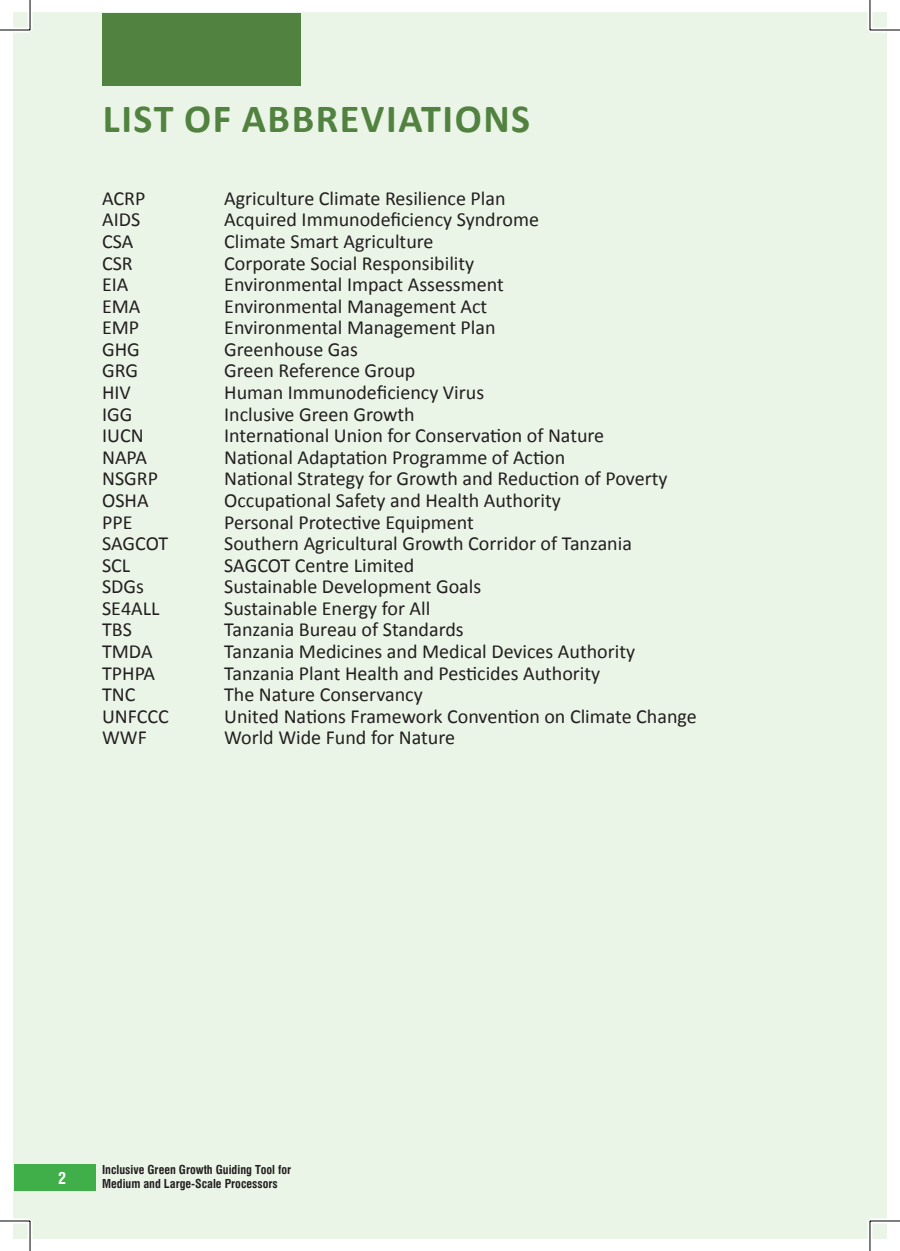
<style>
.page{position:relative;width:900px;height:1251px;background:#fff}
.page>*{position:absolute;margin:0;border:0;box-sizing:border-box;transform-origin:0 0}
.t1{font:700 40px "Calibri";letter-spacing:.04em;color:#51823f}
.t2{font:20px "Calibri";color:#231f20}
.t3{font:700 condensed 16px "Swiss 721 BT";color:#fff}
.t4{font:700 condensed 12px/14.4px "Swiss 721 BT";color:#231f20}
</style>
<div class="page">
<div style="left:13px;top:13px;width:855px;height:1225px;background:#eaf4e7"></div>
<div style="left:868px;top:13px;width:18px;height:1225px;background:#eaf4e7"></div>
<div style="left:14px;top:1163px;width:82px;height:27px;background:#40ae49"></div>
<div style="left:102px;top:13px;width:198px;height:73px;background:#51823f"></div>
<svg style="left:0;top:28px;width:30px;height:5px"></svg>
<svg style="left:870px;top:28px;width:29px;height:5px"></svg>
<svg style="left:0;top:1218px;width:30px;height:5px"></svg>
<svg style="left:870px;top:1218px;width:29px;height:5px"></svg>
<svg style="left:28px;top:0;width:4px;height:30px"></svg>
<svg style="left:28px;top:1221px;width:4px;height:30px"></svg>
<svg style="left:867px;top:0;width:5px;height:30px"></svg>
<svg style="left:867px;top:1221px;width:5px;height:30px"></svg>
<hr style="left:0;top:30px;width:30px;height:1px;background:#000">
<hr style="left:869px;top:30px;width:30px;height:1px;background:#000">
<hr style="left:0;top:1220px;width:30px;height:1px;background:#000">
<hr style="left:869px;top:1220px;width:30px;height:1px;background:#000">
<hr style="left:30px;top:0;width:1px;height:30px;background:#000">
<hr style="left:30px;top:1221px;width:1px;height:30px;background:#000">
<hr style="left:869px;top:0;width:1px;height:30px;background:#000">
<hr style="left:869px;top:1221px;width:1px;height:30px;background:#000">
<h1 class="t1" style="left:103px;top:93px;width:428px">LIST OF ABBREVIATIONS</h1>
<p class="t2" style="left:102px;top:185px;width:45px">ACRP</p>
<p class="t2" style="left:224px;top:185px;width:283px">Agriculture Climate Resilience Plan</p>
<p class="t2" style="left:102px;top:207px;width:40px">AIDS</p>
<p class="t2" style="left:224px;top:207px;width:316px">Acquired Immunodeficiency Syndrome</p>
<p class="t2" style="left:102px;top:229px;width:33px">CSA</p>
<p class="t2" style="left:224px;top:229px;width:211px">Climate Smart Agriculture</p>
<p class="t2" style="left:102px;top:250px;width:32px">CSR</p>
<p class="t2" style="left:224px;top:250px;width:251px">Corporate Social Responsibility</p>
<p class="t2" style="left:102px;top:272px;width:28px">EIA</p>
<p class="t2" style="left:224px;top:272px;width:281px">Environmental Impact Assessment</p>
<p class="t2" style="left:102px;top:293px;width:40px">EMA</p>
<p class="t2" style="left:224px;top:293px;width:264px">Environmental Management Act</p>
<p class="t2" style="left:102px;top:315px;width:39px">EMP</p>
<p class="t2" style="left:224px;top:315px;width:273px">Environmental Management Plan</p>
<p class="t2" style="left:102px;top:336px;width:39px">GHG</p>
<p class="t2" style="left:224px;top:336px;width:135px">Greenhouse Gas</p>
<p class="t2" style="left:102px;top:358px;width:37px">GRG</p>
<p class="t2" style="left:224px;top:358px;width:193px">Green Reference Group</p>
<p class="t2" style="left:102px;top:380px;width:30px">HIV</p>
<p class="t2" style="left:224px;top:380px;width:261px">Human Immunodeficiency Virus</p>
<p class="t2" style="left:102px;top:401px;width:32px">IGG</p>
<p class="t2" style="left:224px;top:401px;width:192px">Inclusive Green Growth</p>
<p class="t2" style="left:102px;top:423px;width:43px">IUCN</p>
<p class="t2" style="left:224px;top:423px;width:381px">International Union for Conservation of Nature</p>
<p class="t2" style="left:102px;top:444px;width:46px">NAPA</p>
<p class="t2" style="left:224px;top:444px;width:342px">National Adaptation Programme of Action</p>
<p class="t2" style="left:102px;top:466px;width:57px">NSGRP</p>
<p class="t2" style="left:224px;top:466px;width:444px">National Strategy for Growth and Reduction of Poverty</p>
<p class="t2" style="left:102px;top:488px;width:48px">OSHA</p>
<p class="t2" style="left:224px;top:488px;width:338px">Occupational Safety and Health Authority</p>
<p class="t2" style="left:102px;top:509px;width:32px">PPE</p>
<p class="t2" style="left:224px;top:509px;width:251px">Personal Protective Equipment</p>
<p class="t2" style="left:102px;top:531px;width:68px">SAGCOT</p>
<p class="t2" style="left:224px;top:531px;width:409px">Southern Agricultural Growth Corridor of Tanzania</p>
<p class="t2" style="left:102px;top:552px;width:30px">SCL</p>
<p class="t2" style="left:224px;top:552px;width:191px">SAGCOT Centre Limited</p>
<p class="t2" style="left:102px;top:574px;width:43px">SDGs</p>
<p class="t2" style="left:224px;top:574px;width:258px">Sustainable Development Goals</p>
<p class="t2" style="left:102px;top:595px;width:59px">SE4ALL</p>
<p class="t2" style="left:224px;top:595px;width:207px">Sustainable Energy for All</p>
<p class="t2" style="left:102px;top:617px;width:31px">TBS</p>
<p class="t2" style="left:224px;top:617px;width:241px">Tanzania Bureau of Standards</p>
<p class="t2" style="left:102px;top:639px;width:52px">TMDA</p>
<p class="t2" style="left:224px;top:639px;width:412px">Tanzania Medicines and Medical Devices Authority</p>
<p class="t2" style="left:102px;top:660px;width:54px">TPHPA</p>
<p class="t2" style="left:224px;top:660px;width:377px">Tanzania Plant Health and Pesticides Authority</p>
<p class="t2" style="left:102px;top:682px;width:35px">TNC</p>
<p class="t2" style="left:224px;top:682px;width:200px">The Nature Conservancy</p>
<p class="t2" style="left:102px;top:703px;width:68px">UNFCCC</p>
<p class="t2" style="left:224px;top:703px;width:474px">United Nations Framework Convention on Climate Change</p>
<p class="t2" style="left:102px;top:725px;width:46px">WWF</p>
<p class="t2" style="left:224px;top:725px;width:232px">World Wide Fund for Nature</p>
<p class="t3" style="left:58px;top:1168px;width:10px">2</p>
<p class="t4" style="left:102px;top:1162px;width:191px">Inclusive Green Growth Guiding Tool for<br>Medium and Large-Scale Processors</p>
</div>
